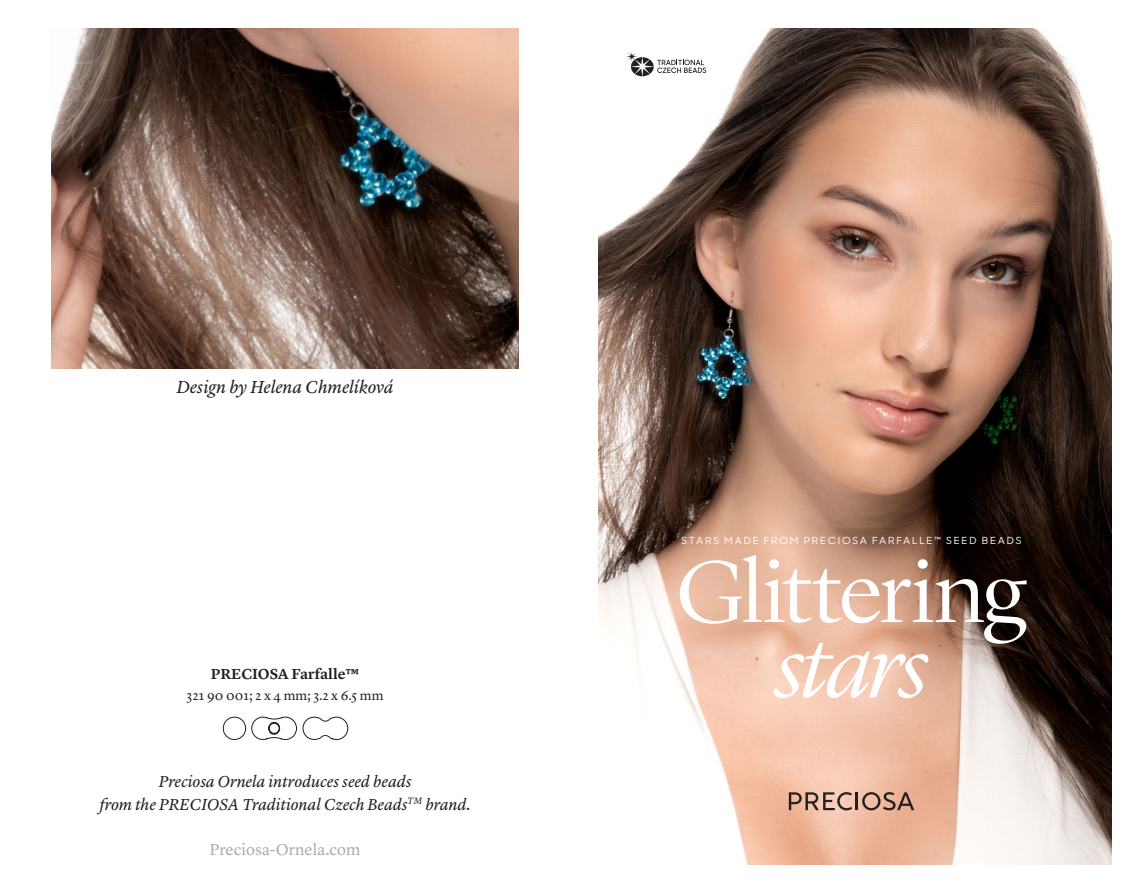
<style>
.page{position:relative;width:1140px;height:893px;background:#fff}
.page>*{position:absolute;margin:0;border:0;box-sizing:border-box;transform-origin:0 0}
.t1{font:300 90px "Lyon Display";letter-spacing:-.025em;color:#fff;scale:1.05 1}
.t2{font:italic 300 90px "Lyon Display";letter-spacing:-.025em;color:#fff;scale:1.05 1}
.t3{font:italic 18px "Lyon Text";letter-spacing:-.005em;color:#231f20}
.t4{font:italic 16.5px/22.5px "Lyon Text";letter-spacing:-.005em;color:#231f20;text-align:center}
.t5{font:16.5px "Lyon Text";color:#a8abac}
.t6{font:600 15px "Lyon Text";color:#231f20}
.t7{font:13.5px "Lyon Text";color:#231f20}
.t8{font:500 9.75px "Sharp Sans Display No 1";letter-spacing:.17em;color:#fff;scale:1.05 1}
</style>
<div class="page">
<img style="left:598px;top:28px;width:513px;height:836px">
<svg style="left:626px;top:52px;width:80px;height:24px"></svg>
<hr style="left:855px;top:792px;width:3px;height:18px;background:#231f20">
<svg style="left:862px;top:792px;width:52px;height:18px"></svg>
<svg style="left:789px;top:792px;width:63px;height:18px"></svg>
<svg style="left:222px;top:716px;width:126px;height:24px"></svg>
<img style="left:51px;top:28px;width:468px;height:341px">
<p class="t3" style="left:176px;top:374px;width:219px">Design by Helena Chmelíková</p>
<p class="t6" style="left:211px;top:662px;width:150px">PRECIOSA Farfalle™</p>
<p class="t7" style="left:186px;top:685px;width:198px">321 90 001; 2 x 4 mm; 3.2 x 6.5 mm</p>
<p class="t4" style="left:99px;top:769px;width:373px">Preciosa Ornela introduces seed beads<br>from the PRECIOSA Traditional Czech Beads<sup>TM</sup> brand.</p>
<p class="t5" style="left:209px;top:836px;width:152px">Preciosa-Ornela.com</p>
<p class="t8" style="left:681px;top:533px;width:325px">STARS MADE FROM PRECIOSA FARFALLE™ SEED BEADS</p>
<h1 class="t1" style="left:676px;top:527px;width:336px">Glittering</h1>
<h1 class="t2" style="left:775px;top:602px;width:146px">stars</h1>
</div>
